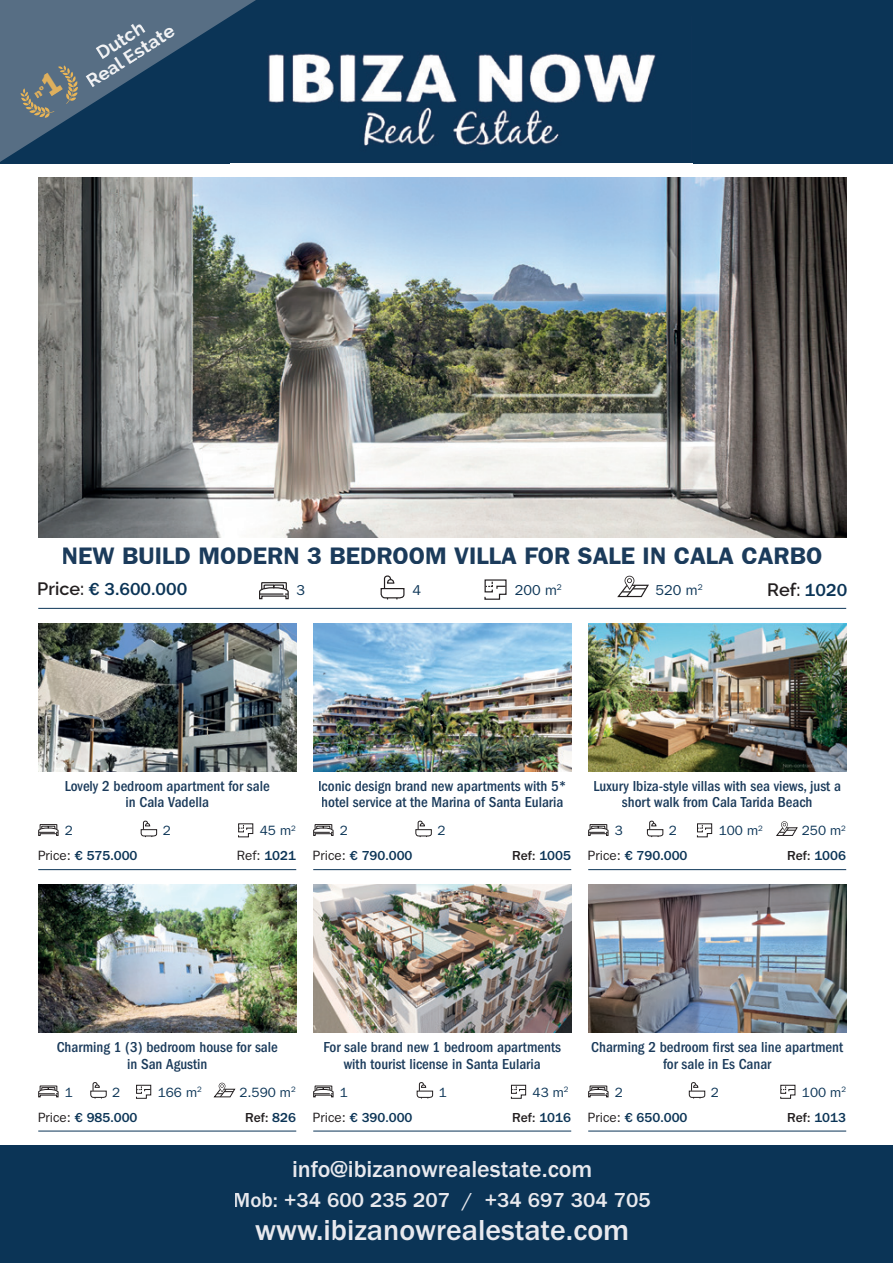
<style>
.page{position:relative;width:893px;height:1263px;background:#fff}
.page>*{position:absolute;margin:0;border:0;box-sizing:border-box;transform-origin:0 0}
.t1{font:500 30px "ITC Franklin Gothic Std";color:#e8e9ee}
.t2{font:600 24px "ITC Franklin Gothic Std";color:#1b3b5b}
.t3{font:500 24px "ITC Franklin Gothic Std";color:#e8e9ee}
.t4{font:500 21px "ITC Franklin Gothic Std";color:#e8e9ee}
.t5{font:700 18.6px/18.6px "Raleway";color:#f1f2f4;text-align:center}
.t6{font:500 18px "ITC Franklin Gothic Std";color:#0b3456}
.t7{font:600 18px "Raleway";color:#231f20}
.t8{font:500 condensed 15px/16.5px "ITC Franklin Gothic Std";color:#1b3b5b;text-align:center}
.t9{font:14.4px "ITC Franklin Gothic Std";color:#0b3456}
.t10{font:500 13.5px "ITC Franklin Gothic Std";color:#0b3456}
.t11{font:13.5px "ITC Franklin Gothic Std";color:#0b3456}
.t12{font:500 13.5px "ITC Franklin Gothic Std";color:#231f20}
.t13{font:13.5px "ITC Franklin Gothic Std";color:#231f20}
.t14{font:8.4px "ITC Franklin Gothic Std";color:#0b3456}
.s1{font-family:"Raleway";font-weight:600;color:#231f20}
.s2{font-family:"ITC Franklin Gothic Std";font-weight:500;color:#0b3456}
.s3{font-weight:400;color:#231f20}
.s4{font-weight:500;color:#0b3456}
.s5{color:#0b3456}
</style>
<div class="page">
<div style="left:0;top:0;width:893px;height:163px;background:#0b3456"></div>
<div style="left:0;top:1145px;width:893px;height:118px;background:#0b3456"></div>
<img style="left:292px;top:52px;width:364px;height:94px">
<img style="left:38px;top:177px;width:808px;height:360px">
<svg style="left:259px;top:582px;width:30px;height:18px"></svg>
<svg style="left:380px;top:575px;width:25px;height:24px"></svg>
<svg style="left:484px;top:579px;width:23px;height:21px"></svg>
<svg style="left:617px;top:576px;width:32px;height:22px"></svg>
<svg style="left:0;top:0;width:285px;height:162px"></svg>
<svg style="left:85px;top:20px;width:91px;height:68px"></svg>
<img style="left:38px;top:885px;width:258px;height:147px">
<svg style="left:38px;top:1085px;width:21px;height:13px"></svg>
<svg style="left:90px;top:1082px;width:17px;height:16px"></svg>
<svg style="left:136px;top:1084px;width:16px;height:15px"></svg>
<svg style="left:213px;top:1083px;width:23px;height:15px"></svg>
<hr style="left:38px;top:1131px;width:258px;height:1px;background:#0b3456">
<img style="left:313px;top:885px;width:258px;height:147px">
<svg style="left:313px;top:1085px;width:21px;height:13px"></svg>
<svg style="left:416px;top:1082px;width:17px;height:16px"></svg>
<svg style="left:511px;top:1084px;width:15px;height:15px"></svg>
<hr style="left:313px;top:1131px;width:258px;height:1px;background:#0b3456">
<img style="left:38px;top:623px;width:258px;height:148px">
<svg style="left:38px;top:824px;width:21px;height:12px"></svg>
<svg style="left:140px;top:820px;width:17px;height:17px"></svg>
<svg style="left:238px;top:823px;width:16px;height:15px"></svg>
<hr style="left:38px;top:869px;width:258px;height:1px;background:#0b3456">
<img style="left:313px;top:623px;width:258px;height:148px">
<svg style="left:313px;top:824px;width:21px;height:12px"></svg>
<svg style="left:415px;top:820px;width:17px;height:17px"></svg>
<hr style="left:313px;top:869px;width:258px;height:1px;background:#0b3456">
<img style="left:588px;top:885px;width:258px;height:147px">
<svg style="left:588px;top:1085px;width:21px;height:13px"></svg>
<svg style="left:688px;top:1082px;width:18px;height:16px"></svg>
<svg style="left:780px;top:1084px;width:16px;height:15px"></svg>
<hr style="left:588px;top:1131px;width:258px;height:1px;background:#0b3456">
<hr style="left:38px;top:608px;width:808px;height:1px;background:#0b3456">
<img style="left:588px;top:623px;width:258px;height:148px">
<svg style="left:588px;top:824px;width:21px;height:12px"></svg>
<svg style="left:647px;top:820px;width:17px;height:17px"></svg>
<svg style="left:697px;top:823px;width:15px;height:15px"></svg>
<svg style="left:776px;top:821px;width:22px;height:15px"></svg>
<hr style="left:588px;top:869px;width:258px;height:1px;background:#0b3456">
<svg style="left:20px;top:65px;width:58px;height:53px"></svg>
<p class="t5" style="left:73px;top:59px;width:102px;rotate:-32deg">Dutch<br>Real Estate</p>
<h2 class="t2" style="left:62px;top:541px;width:762px">NEW BUILD MODERN 3 BEDROOM VILLA FOR SALE IN CALA CARBO</h2>
<p class="t6" style="left:37px;top:579px;width:152px"><span class="s1">Price:</span> € 3.600.000</p>
<p class="t9" style="left:296px;top:581px;width:10px">3</p>
<p class="t9" style="left:412px;top:581px;width:10px">4</p>
<p class="t9" style="left:515px;top:582px;width:44px">200 m</p>
<p class="t7" style="left:767px;top:579px;width:82px">Ref: <span class="s2">1020</span></p>
<p class="t14" style="left:557px;top:582px;width:7px">2</p>
<p class="t9" style="left:656px;top:582px;width:49px">520 m<sup>2</sup></p>
<p class="t8" style="left:65px;top:778px;width:206px">Lovely 2 bedroom apartment for sale in Cala Vadella</p>
<p class="t8" style="left:318px;top:778px;width:250px;text-align:left">Iconic design brand new apartments with 5* hotel service at the Marina of Santa Eularia</p>
<p class="t8" style="left:593px;top:778px;width:249px">Luxury Ibiza-style villas with sea views, just a short walk from Cala Tarida Beach</p>
<p class="t11" style="left:65px;top:823px;width:10px">2</p>
<p class="t11" style="left:163px;top:823px;width:10px">2</p>
<p class="t11" style="left:260px;top:823px;width:38px">45 m<sup>2</sup></p>
<p class="t11" style="left:340px;top:823px;width:10px">2</p>
<p class="t11" style="left:437px;top:823px;width:10px">2</p>
<p class="t11" style="left:615px;top:823px;width:10px">3</p>
<p class="t11" style="left:669px;top:823px;width:10px">2</p>
<p class="t11" style="left:719px;top:823px;width:46px">100 m<sup>2</sup></p>
<p class="t11" style="left:802px;top:823px;width:46px">250 m<sup>2</sup></p>
<p class="t10" style="left:38px;top:848px;width:101px"><span class="s3">Price:</span> € 575.000</p>
<p class="t13" style="left:237px;top:848px;width:61px">Ref: <span class="s4">1021</span></p>
<p class="t10" style="left:313px;top:848px;width:101px"><span class="s3">Price:</span> € 790.000</p>
<p class="t12" style="left:512px;top:848px;width:60px">Ref: <span class="s5">1005</span></p>
<p class="t10" style="left:588px;top:848px;width:101px"><span class="s3">Price:</span> € 790.000</p>
<p class="t12" style="left:787px;top:848px;width:60px">Ref: <span class="s5">1006</span></p>
<p class="t8" style="left:57px;top:1039px;width:223px">Charming 1 (3) bedroom house for sale in San Agustin</p>
<p class="t8" style="left:323px;top:1039px;width:239px">For sale brand new 1 bedroom apartments with tourist license in Santa Eularia</p>
<p class="t8" style="left:591px;top:1039px;width:253px">Charming 2 bedroom rst sea line apartment for sale in Es Canar</p>
<p class="t11" style="left:65px;top:1084px;width:10px">1</p>
<p class="t11" style="left:112px;top:1084px;width:10px">2</p>
<p class="t11" style="left:158px;top:1084px;width:46px">166 m<sup>2</sup></p>
<p class="t11" style="left:239px;top:1084px;width:58px">2.590 m<sup>2</sup></p>
<p class="t11" style="left:340px;top:1084px;width:10px">1</p>
<p class="t11" style="left:439px;top:1084px;width:10px">1</p>
<p class="t11" style="left:533px;top:1084px;width:38px">43 m<sup>2</sup></p>
<p class="t11" style="left:615px;top:1084px;width:10px">2</p>
<p class="t11" style="left:711px;top:1084px;width:10px">2</p>
<p class="t11" style="left:802px;top:1084px;width:46px">100 m<sup>2</sup></p>
<p class="t10" style="left:38px;top:1109px;width:101px"><span class="s3">Price:</span> € 985.000</p>
<p class="t12" style="left:245px;top:1109px;width:53px">Ref: <span class="s5">826</span></p>
<p class="t10" style="left:313px;top:1109px;width:101px"><span class="s3">Price:</span> € 390.000</p>
<p class="t12" style="left:512px;top:1109px;width:60px">Ref: <span class="s5">1016</span></p>
<p class="t10" style="left:588px;top:1109px;width:101px"><span class="s3">Price:</span> € 650.000</p>
<p class="t12" style="left:787px;top:1109px;width:60px">Ref: <span class="s5">1013</span></p>
<h2 class="t3" style="left:292px;top:1156px;width:302px">info@ibizanowrealestate.com</h2>
<h3 class="t4" style="left:234px;top:1189px;width:419px">Mob: +34 600 235 207 / +34 697 304 705</h3>
<h1 class="t1" style="left:255px;top:1214px;width:376px">www.ibizanowrealestate.com</h1>
</div>
